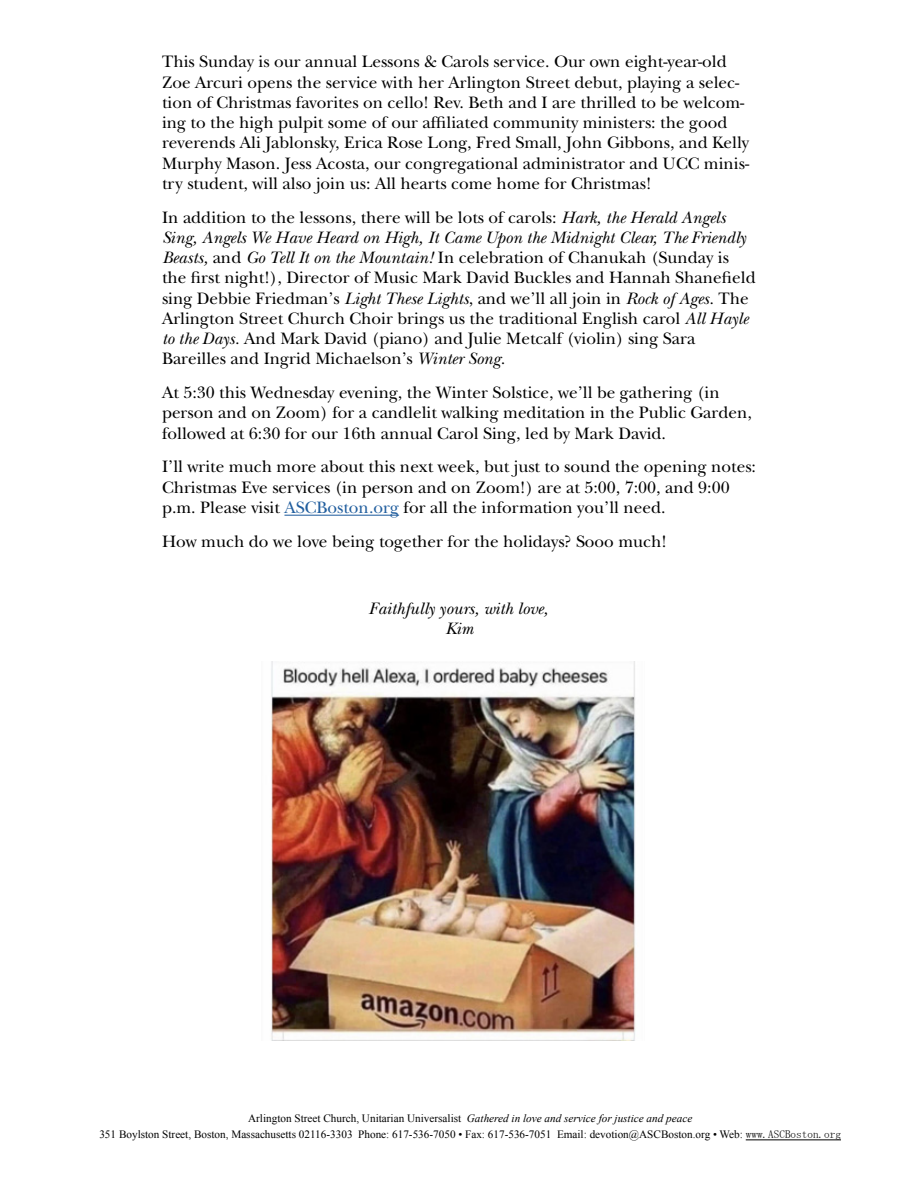
<style>
.page{position:relative;width:918px;height:1188px;background:#fff}
.page>*{position:absolute;margin:0;border:0;box-sizing:border-box;transform-origin:0 0}
.t1{font:17.25px/20.2px "New Baskerville";color:#000}
.t2{font:italic 17.25px/20.2px "New Baskerville";color:#000;text-align:center}
.t3{font:11.25px/16.5px "Times New Roman";color:#000;text-align:center}
.s1{font-style:italic}
.s2{color:#215e9e}
.s3{font-family:"MS Mincho"}
</style>
<div class="page">
<hr style="left:284px;top:515px;width:115px;height:1px;background:#215e9e">
<hr style="left:746px;top:1140px;width:95px;height:1px;background:#000">
<img style="left:271px;top:662px;width:365px;height:378px">
<p class="t1" style="left:162px;top:52px;width:589px">This Sunday is our annual Lessons &amp; Carols service. Our own eight-year-old Zoe Arcuri opens the service with her Arlington Street debut, playing a selec&shy;tion of Christmas favorites on cello! Rev. Beth and I are thrilled to be welcom&shy;ing to the high pulpit some of our affiliated community ministers: the good reverends Ali Jablonsky, Erica Rose Long, Fred Small, John Gibbons, and Kelly Murphy Mason. Jess Acosta, our congregational administrator and UCC minis&shy;try student, will also join us: All hearts come home for Christmas!</p>
<p class="t1" style="left:162px;top:207px;width:595px">In addition to the lessons, there will be lots of carols: <span class="s1">Hark, the Herald Angels Sing, Angels We Have Heard on High, It Came Upon the Midnight Clear, The Friendly Beasts,</span> and <span class="s1">Go Tell It on the Mountain!</span> In celebration of Chanukah (Sunday is the first night!), Director of Music Mark David Buckles and Hannah Shanefield sing Debbie Friedman’s <span class="s1">Light These Lights</span>, and we’ll all join in <span class="s1">Rock of Ages.</span> The Arlington Street Church Choir brings us the traditional English carol <span class="s1">All Hayle to the Days.</span> And Mark David (piano) and Julie Metcalf (violin) sing Sara Bareilles and Ingrid Michaelson’s <span class="s1">Winter Song.</span></p>
<p class="t1" style="left:162px;top:382px;width:591px">At 5:30 this Wednesday evening, the Winter Solstice, we’ll be gathering (in person and on Zoom) for a candlelit walking meditation in the Public Garden, followed at 6:30 for our 16th annual Carol Sing, led by Mark David.</p>
<p class="t1" style="left:162px;top:457px;width:596px">I’ll write much more about this next week, but just to sound the opening notes:<br>Christmas Eve services (in person and on Zoom!) are at 5:00, 7:00, and 9:00 p.m. Please visit <span class="s2">ASCBoston.org</span> for all the information you’ll need.</p>
<p class="t1" style="left:162px;top:531px;width:507px">How much do we love being together for the holidays? Sooo much!</p>
<p class="t2" style="left:370px;top:599px;width:180px">Faithfully yours, with love,<br>Kim</p>
<p class="t3" style="left:99px;top:1109px;width:743px">Arlington Street Church, Unitarian Universalist <span class="s1">Gathered in love and service for justice and peace<br></span>351 Boylston Street, Boston, Massachusetts 02116-3303 Phone: 617-536-7050 • Fax: 617-536-7051 Email: devotion@ASCBoston.org • Web: <span class="s3">www.ASCBoston.org</span></p>
</div>
